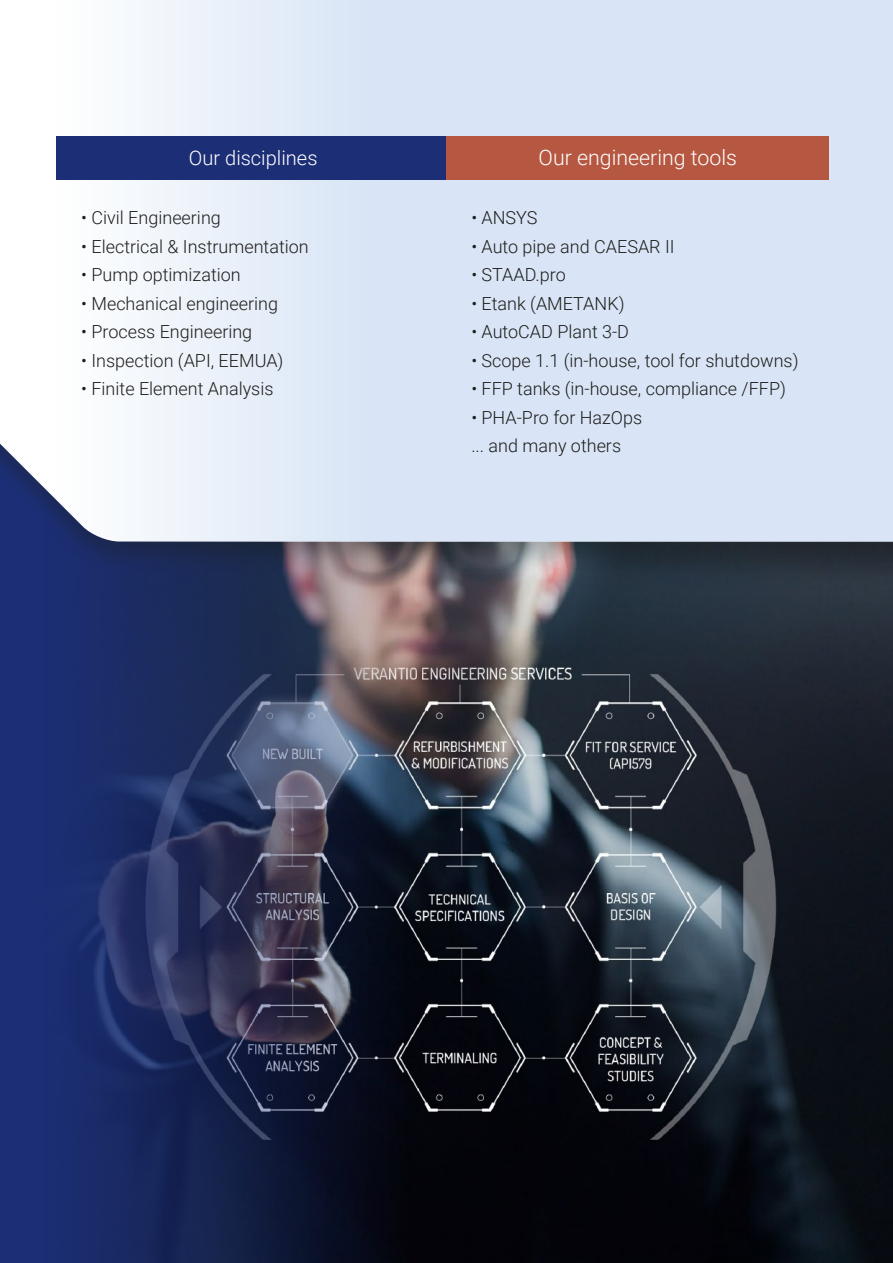
<style>
.page{position:relative;width:893px;height:1263px;background:#fff}
.page>*{position:absolute;margin:0;border:0;box-sizing:border-box;transform-origin:0 0}
.t1{font:300 21.3px "Roboto";color:#fff}
.t2{font:300 20.1px "Roboto";color:#fff}
.t3{font:300 18px/28.5px "Roboto";color:#1d1d1b}
</style>
<div class="page">
<img style="left:0;top:573px;width:893px;height:690px">
<div style="left:0;top:0;width:893px;height:573px;background:#1d1d1b;opacity:.35"></div>
<svg style="left:0;top:0;width:893px;height:541px;fill:#d9e5f6"></svg>
<div style="left:446px;top:136px;width:383px;height:44px;background:#b65841"></div>
<div style="left:57px;top:136px;width:389px;height:44px;background:#1c2f76"></div>
<p class="t2" style="left:189px;top:143px;width:130px">Our disciplines</p>
<p class="t1" style="left:539px;top:142px;width:200px">Our engineering tools</p>
<p class="t3" style="left:81px;top:203px;width:141px">• Civil Engineering</p>
<p class="t3" style="left:81px;top:232px;width:229px">• Electrical &amp; Instrumentation</p>
<p class="t3" style="left:81px;top:260px;width:161px">• Pump optimization</p>
<p class="t3" style="left:81px;top:289px;width:198px">• Mechanical engineering</p>
<p class="t3" style="left:81px;top:317px;width:172px">• Process Engineering</p>
<p class="t3" style="left:81px;top:345px;width:204px">• Inspection (API, EEMUA)</p>
<p class="t3" style="left:81px;top:374px;width:194px">• Finite Element Analysis</p>
<p class="t3" style="left:471px;top:203px;width:68px">• ANSYS</p>
<p class="t3" style="left:471px;top:231px;width:205px">• Auto pipe and CAESAR II</p>
<p class="t3" style="left:471px;top:260px;width:96px">• STAAD.pro</p>
<p class="t3" style="left:471px;top:288px;width:155px">• Etank (AMETANK)</p>
<p class="t3" style="left:471px;top:317px;width:159px">• AutoCAD Plant 3-D</p>
<p class="t3" style="left:471px;top:345px;width:329px">• Scope 1.1 (in-house, tool for shutdowns)</p>
<p class="t3" style="left:471px;top:374px;width:316px">• FFP tanks (in-house, compliance /FFP)</p>
<p class="t3" style="left:471px;top:402px;width:172px">• PHA-Pro for HazOps ... and many others</p>
</div>
